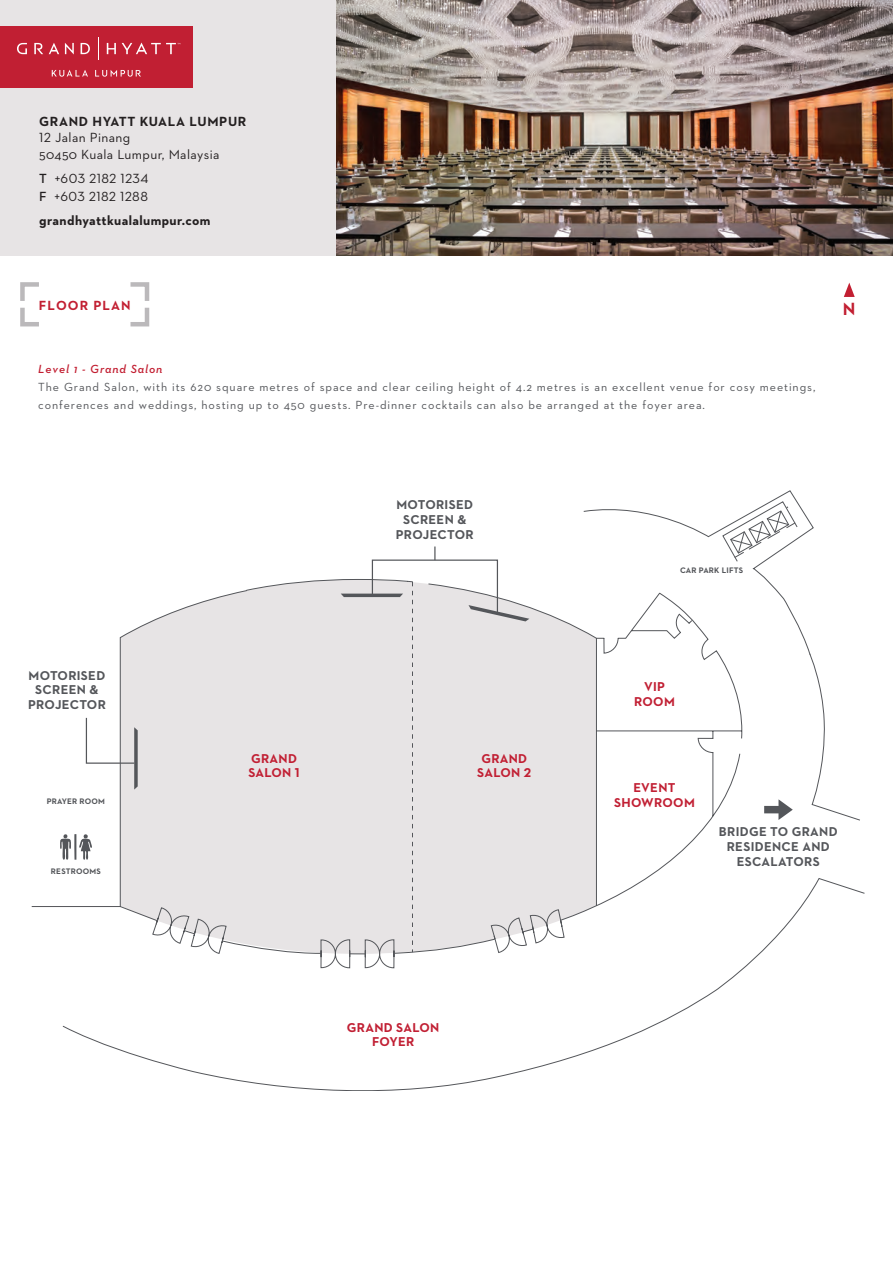
<style>
.page{position:relative;width:893px;height:1263px;background:#fff}
.page>*{position:absolute;margin:0;border:0;box-sizing:border-box;transform-origin:0 0}
.t1{font:700 18px "Neutraface 2 Text";color:#c21f32}
.t2{font:13.5px/16.5px "Neutraface 2 Text";letter-spacing:.03em;color:#231f20}
.t3{font:700 13.5px "Neutraface 2 Text";letter-spacing:.05em;color:#231f20}
.chart_head{font:700 13.5px "Neutraface 2 Text";letter-spacing:.075em;color:#c21f32}
.t4{font:700 13.05px/14.7px "Neutraface 2 Text";letter-spacing:.025em;color:#54565a;text-align:center}
.t5{font:700 13.05px/14.7px "Neutraface 2 Text";letter-spacing:.025em;color:#c11f33;text-align:center}
.chart_head-2{font:12px/18px "Neutraface 2 Text";letter-spacing:.075em;color:#54565a}
.chart_head-3{font:italic 600 12px "Neutraface 2 Text";letter-spacing:.075em;color:#c21f32}
.t6{font:700 8.1px "Neutraface 2 Text";letter-spacing:.025em;color:#54565a}
.s1{font-weight:600}
</style>
<div class="page">
<div style="left:0;top:0;width:893px;height:256px;background:#e7e4e5"></div>
<div style="left:0;top:26px;width:193px;height:62px;background:#c11f33"></div>
<svg style="left:52px;top:70px;width:36px;height:7px"></svg>
<svg style="left:95px;top:70px;width:46px;height:7px"></svg>
<svg style="left:98px;top:37px;width:1px;height:23px"></svg>
<svg style="left:17px;top:43px;width:73px;height:12px"></svg>
<svg style="left:107px;top:43px;width:9px;height:11px"></svg>
<svg style="left:122px;top:43px;width:58px;height:11px"></svg>
<img style="left:337px;top:0;width:556px;height:256px">
<svg style="left:20px;top:282px;width:19px;height:45px"></svg>
<svg style="left:130px;top:282px;width:20px;height:45px"></svg>
<svg style="left:62px;top:620px;width:802px;height:471px"></svg>
<svg style="left:85px;top:717px;width:53px;height:72px"></svg>
<hr style="left:32px;top:906px;width:88px;height:1px;background:#54565a">
<svg style="left:583px;top:490px;width:231px;height:165px"></svg>
<svg style="left:60px;top:834px;width:33px;height:26px"></svg>
<svg style="left:152px;top:546px;width:413px;height:422px"></svg>
<svg style="left:844px;top:283px;width:11px;height:14px"></svg>
<p class="t3" style="left:39px;top:112px;width:209px">GRAND HYATT KUALA LUMPUR</p>
<p class="t2" style="left:39px;top:129px;width:182px">12 Jalan Pinang<br>50450 Kuala Lumpur, Malaysia</p>
<p class="t2" style="left:39px;top:169px;width:111px;line-height:18px"><span class="s1">T</span> +603 2182 1234<br><span class="s1">F</span> +603 2182 1288</p>
<p class="t3" style="left:39px;top:211px;width:173px">grandhyattkualalumpur.com</p>
<p class="chart_head" style="left:39px;top:297px;width:93px">FLOOR PLAN</p>
<p class="chart_head-3" style="left:38px;top:361px;width:126px">Level 1 - Grand Salon</p>
<p class="chart_head-2" style="left:38px;top:378px;width:779px">The Grand Salon, with its 620 square metres of space and clear ceiling height of 4.2 metres is an excellent venue for cosy meetings, conferences and weddings, hosting up to 450 guests. Pre-dinner cocktails can also be arranged at the foyer area.</p>
<p class="t1" style="left:843px;top:298px;width:14px">N</p>
<p class="t4" style="left:396px;top:497px;width:79px">MOTORISED<br>SCREEN &amp;<br>PROJECTOR</p>
<p class="t6" style="left:680px;top:565px;width:65px">CAR PARK LIFTS</p>
<p class="t4" style="left:28px;top:668px;width:79px">MOTORISED<br>SCREEN &amp;<br>PROJECTOR</p>
<p class="t6" style="left:47px;top:796px;width:60px">PRAYER ROOM</p>
<p class="t5" style="left:248px;top:751px;width:53px;text-align:left">GRAND<br>SALON 1</p>
<p class="t5" style="left:477px;top:751px;width:55px">GRAND<br>SALON 2</p>
<p class="t5" style="left:634px;top:679px;width:42px">VIP<br>ROOM</p>
<p class="t5" style="left:614px;top:780px;width:82px">EVENT<br>SHOWROOM</p>
<p class="t6" style="left:51px;top:866px;width:51px">RESTROOMS</p>
<p class="t5" style="left:347px;top:1020px;width:94px">GRAND SALON<br>FOYER</p>
<p class="t4" style="left:719px;top:824px;width:120px">BRIDGE TO GRAND<br>RESIDENCE AND<br>ESCALATORS</p>
</div>
